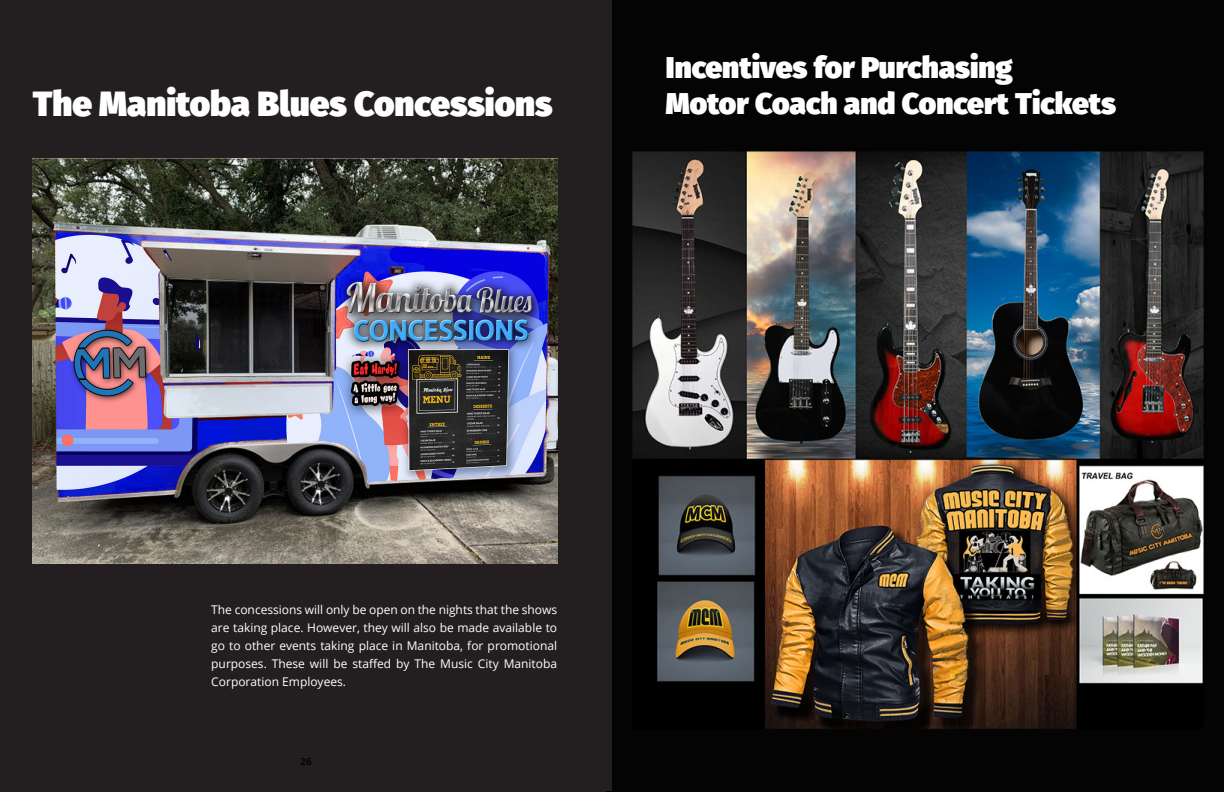
<style>
.page{position:relative;width:1224px;height:792px;background:#fff}
.page>*{position:absolute;margin:0;border:0;box-sizing:border-box;transform-origin:0 0}
.t1{font:900 35px "Fira Sans";color:#fff}
.t2{font:900 30px "Fira Sans";color:#fff}
.t3{font:12px/18px "Open Sans";color:#fff;text-align:justify}
.t4{font:700 10px "Open Sans";color:#040503}
</style>
<div class="page">
<div style="left:0;top:0;width:612px;height:792px;background:#231f20"></div>
<img style="left:33px;top:159px;width:524px;height:404px">
<img style="left:612px;top:0;width:612px;height:792px">
<p class="t1" style="left:33px;top:71px;width:521px">The Manitoba Blues Concessions</p>
<p class="t2" style="left:666px;top:40px;width:349px">Incentives for Purchasing</p>
<p class="t2" style="left:666px;top:76px;width:452px">Motor Coach and Concert Tickets</p>
<p class="t3" style="left:211px;top:600px;width:347px">The concessions will only be open on the nights that the shows are taking place. However, they will also be made available to go to other events taking place in Manitoba, for promotional purposes. These will be staffed by The Music City Manitoba Corporation Employees.</p>
<p class="t4" style="left:300px;top:754px;width:13px">26</p>
</div>
